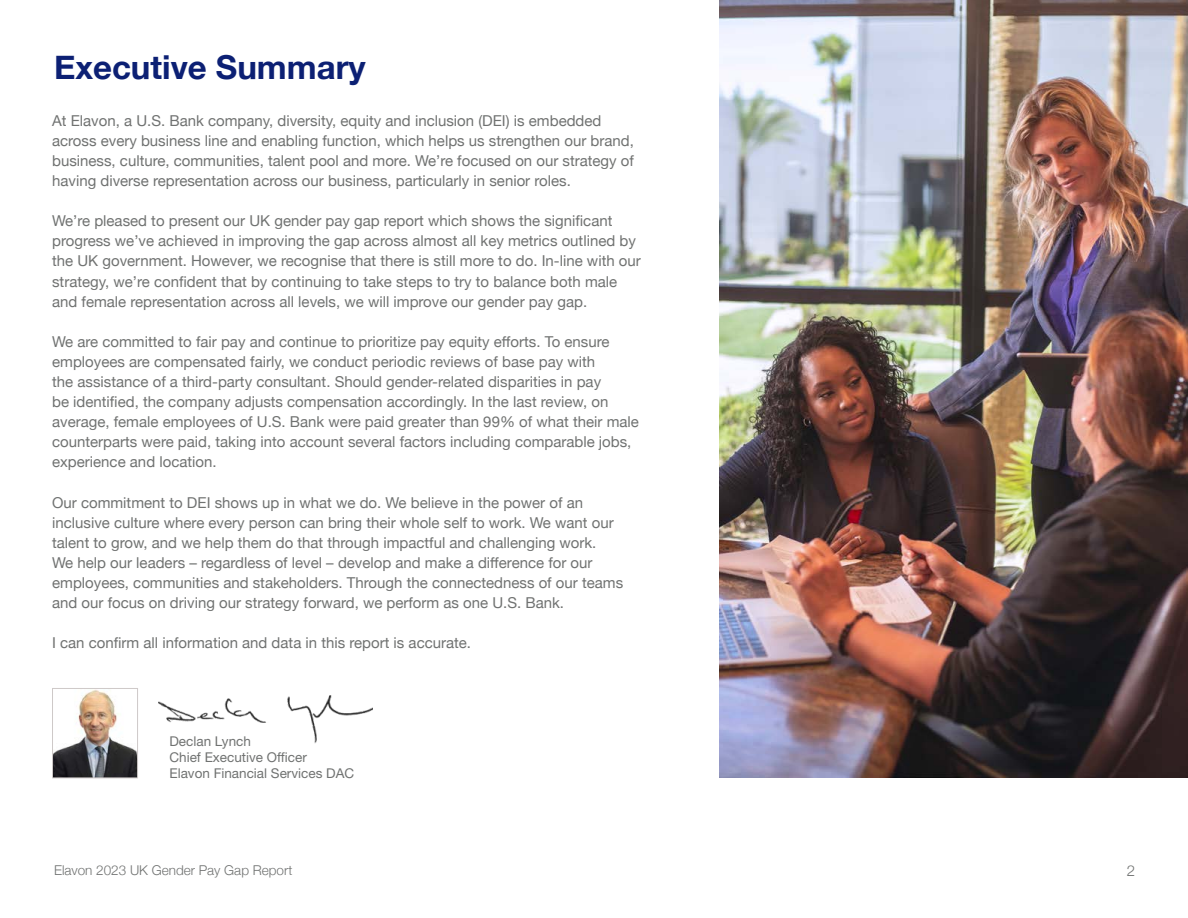
<style>
.page{position:relative;width:1188px;height:918px;background:#fff}
.page>*{position:absolute;margin:0;border:0;box-sizing:border-box;transform-origin:0 0}
.t1{font:700 33px "Helvetica Neue";color:#0c2074}
.t2{font:15px/20.1px "Helvetica Neue";color:#707271}
.t3{font:300 15px "Helvetica Neue";color:#707271}
.t4{font:13.5px "Helvetica Neue LT Std";color:#707271}
.t5{font:300 13.5px "Helvetica Neue";color:#707271}
</style>
<div class="page">
<img style="left:719px;top:0;width:469px;height:778px">
<img style="left:54px;top:690px;width:82px;height:86px">
<div style="left:52px;top:688px;width:86px;height:90px;border:1px solid #cec9c8"></div>
<img style="left:158px;top:695px;width:214px;height:48px">
<p class="t1" style="left:54px;top:42px;width:313px">Executive Summary</p>
<p class="t2" style="left:52px;top:111px;width:583px">At Elavon, a U.S. Bank company, diversity, equity and inclusion (DEI) is embedded across every business line and enabling function, which helps us strengthen our brand, business, culture, communities, talent pool and more. We’re focused on our strategy of having diverse representation across our business, particularly in senior roles.</p>
<p class="t2" style="left:52px;top:212px;width:590px">We’re pleased to present our UK gender pay gap report which shows the significant progress we’ve achieved in improving the gap across almost all key metrics outlined by the UK government. However, we recognise that there is still more to do. In-line with our strategy, we’re confident that by continuing to take steps to try to balance both male and female representation across all levels, we will improve our gender pay gap.</p>
<p class="t2" style="left:52px;top:332px;width:588px">We are committed to fair pay and continue to prioritize pay equity efforts. To ensure employees are compensated fairly, we conduct periodic reviews of base pay with<br>the assistance of a third-party consultant. Should gender-related disparities in pay<br>be identified, the company adjusts compensation accordingly. In the last review, on average, female employees of U.S. Bank were paid greater than 99% of what their male counterparts were paid, taking into account several factors including comparable jobs, experience and location.</p>
<p class="t2" style="left:52px;top:493px;width:573px">Our commitment to DEI shows up in what we do. We believe in the power of an inclusive culture where every person can bring their whole self to work. We want our talent to grow, and we help them do that through impactful and challenging work.<br>We help our leaders – regardless of level – develop and make a difference for our employees, communities and stakeholders. Through the connectedness of our teams and our focus on driving our strategy forward, we perform as one U.S. Bank.</p>
<p class="t2" style="left:52px;top:634px;width:420px">I can confirm all information and data in this report is accurate.</p>
<p class="t4" style="left:169px;top:733px;width:83px">Declan Lynch</p>
<p class="t4" style="left:169px;top:749px;width:139px">Chief Executive Officer</p>
<p class="t4" style="left:169px;top:765px;width:186px">Elavon Financial Services DAC</p>
<p class="t5" style="left:54px;top:860px;width:240px">Elavon 2023 UK Gender Pay Gap Report</p>
<p class="t3" style="left:1127px;top:859px;width:10px">2</p>
</div>
